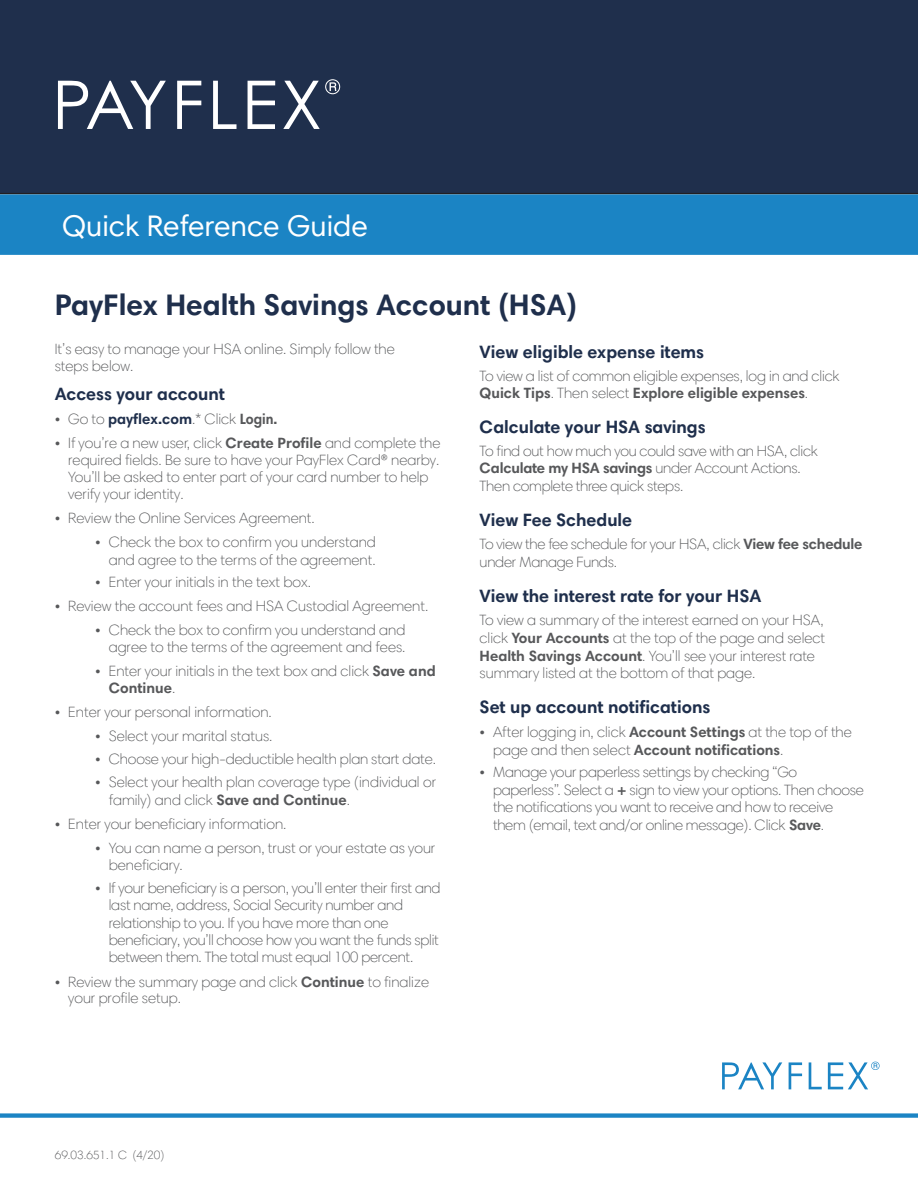
<style>
.page{position:relative;width:918px;height:1188px;background:#fff}
.page>*{position:absolute;margin:0;border:0;box-sizing:border-box;transform-origin:0 0}
.t1{font:700 30px "Harmonia Sans Std";color:#1f2f4c}
.t2{font:30px "Harmonia Sans Std";color:#fff}
.t3{font:700 18px "Harmonia Sans Std";color:#1f2f4c}
.t4{font:300 15px/17.2px "Harmonia Sans Std";color:#57585a}
.t5{font:300 12px "Harmonia Sans Std";color:#57585a}
.s1{font-weight:700;color:#1f2f4c}
.s2{font-weight:700;font-stretch:condensed}
.s3{font-weight:700}
</style>
<div class="page">
<svg style="left:0;top:1113px;width:918px;height:5px"></svg>
<div style="left:0;top:0;width:918px;height:194px;background:#1f2f4c"></div>
<div style="left:0;top:194px;width:918px;height:61px;background:#1b84c4"></div>
<svg style="left:58px;top:81px;width:108px;height:48px"></svg>
<svg style="left:177px;top:81px;width:24px;height:48px"></svg>
<svg style="left:213px;top:81px;width:24px;height:48px"></svg>
<svg style="left:248px;top:81px;width:27px;height:48px"></svg>
<svg style="left:283px;top:79px;width:57px;height:50px"></svg>
<svg style="left:722px;top:1062px;width:60px;height:27px"></svg>
<svg style="left:789px;top:1062px;width:13px;height:27px"></svg>
<svg style="left:809px;top:1062px;width:13px;height:27px"></svg>
<svg style="left:828px;top:1062px;width:52px;height:27px"></svg>
<h1 class="t2" style="left:62px;top:207px;width:307px">Quick Reference Guide</h1>
<h2 class="t1" style="left:55px;top:286px;width:524px">PayFlex Health Savings Account (HSA)</h2>
<p class="t4" style="left:55px;top:340px;width:342px">It’s easy to manage your HSA online. Simply follow the steps below.</p>
<h3 class="t3" style="left:55px;top:382px;width:172px">Access your account</h3>
<p class="t4" style="left:55px;top:410px;width:224px">• Go to <span class="s1">payflex.com</span>.* Click <span class="s2">Login.</span></p>
<p class="t4" style="left:68px;top:435px;width:374px;text-indent:-13px">• If you’re a new user, click <span class="s3">Create Profile</span> and complete the required fields. Be sure to have your PayFlex Card® nearby.<br>You’ll be asked to enter part of your card number to help verify your identity.</p>
<p class="t4" style="left:55px;top:510px;width:262px">• Review the Online Services Agreement.</p>
<p class="t4" style="left:95px;top:534px;width:282px;text-align:right">• Check the box to confirm you understand and agree to the terms of the agreement.</p>
<p class="t4" style="left:95px;top:574px;width:217px">• Enter your initials in the text box.</p>
<p class="t4" style="left:55px;top:598px;width:375px">• Review the account fees and HSA Custodial Agreement.</p>
<p class="t4" style="left:95px;top:622px;width:312px;text-align:right">• Check the box to confirm you understand and agree to the terms of the agreement and fees.</p>
<p class="t4" style="left:109px;top:662px;width:329px;line-height:17.9px;text-indent:-14px">• Enter your initials in the text box and click <span class="s3">Save and<br>Continue</span>.</p>
<p class="t4" style="left:55px;top:704px;width:219px">• Enter your personal information.</p>
<p class="t4" style="left:95px;top:728px;width:179px">• Select your marital status.</p>
<p class="t4" style="left:95px;top:750px;width:342px">• Choose your high-deductible health plan start date.</p>
<p class="t4" style="left:109px;top:772px;width:329px;line-height:18.5px;text-indent:-14px">• Select your health plan coverage type (individual or family) and click <span class="s3">Save and Continue</span>.</p>
<p class="t4" style="left:55px;top:816px;width:233px">• Enter your beneficiary information.</p>
<p class="t4" style="left:109px;top:840px;width:328px;text-indent:-13px">• You can name a person, trust or your estate as your beneficiary.</p>
<p class="t4" style="left:109px;top:879px;width:333px;text-indent:-14px">• If your beneficiary is a person, you’ll enter their first and last name, address, Social Security number and relationship to you. If you have more than one beneficiary, you’ll choose how you want the funds split between them. The total must equal 100 percent.</p>
<p class="t4" style="left:68px;top:973px;width:362px;line-height:16.4px;text-indent:-13px">• Review the summary page and click <span class="s3">Continue</span> to finalize your profile setup.</p>
<h3 class="t3" style="left:480px;top:341px;width:226px">View eligible expense items</h3>
<p class="t4" style="left:480px;top:367px;width:362px">To view a list of common eligible expenses, log in and click<br><span class="s3">Quick Tips</span>. Then select <span class="s3">Explore eligible expenses</span>.</p>
<h3 class="t3" style="left:480px;top:416px;width:228px">Calculate your HSA savings</h3>
<p class="t4" style="left:480px;top:442px;width:340px">To find out how much you could save with an HSA, click<br><span class="s3">Calculate my HSA savings</span> under Account Actions.<br>Then complete three quick steps.</p>
<h3 class="t3" style="left:480px;top:508px;width:154px">View Fee Schedule</h3>
<p class="t4" style="left:480px;top:535px;width:384px;line-height:18px">To view the fee schedule for your HSA, click <span class="s3">View fee schedule </span>under Manage Funds.</p>
<h3 class="t3" style="left:480px;top:585px;width:283px">View the interest rate for your HSA</h3>
<p class="t4" style="left:480px;top:611px;width:347px;line-height:17.7px">To view a summary of the interest earned on your HSA, click <span class="s3">Your Accounts</span> at the top of the page and select <span class="s3">Health Savings Account</span>. You’ll see your interest rate summary listed at the bottom of that page.</p>
<h3 class="t3" style="left:480px;top:696px;width:232px">Set up account notifications</h3>
<p class="t4" style="left:493px;top:722px;width:360px;line-height:18px;text-indent:-14px">• After logging in, click <span class="s3">Account Settings</span> at the top of the page and then select <span class="s3">Account notifications</span>.</p>
<p class="t4" style="left:493px;top:763px;width:372px;line-height:17.7px;text-indent:-14px">• Manage your paperless settings by checking “Go paperless”. Select a <span class="s3">+</span> sign to view your options. Then choose the notifications you want to receive and how to receive them (email, text and/or online message). Click <span class="s3">Save</span>.</p>
<p class="t5" style="left:55px;top:1148px;width:111px">69.03.651.1 C (4/20)</p>
</div>
